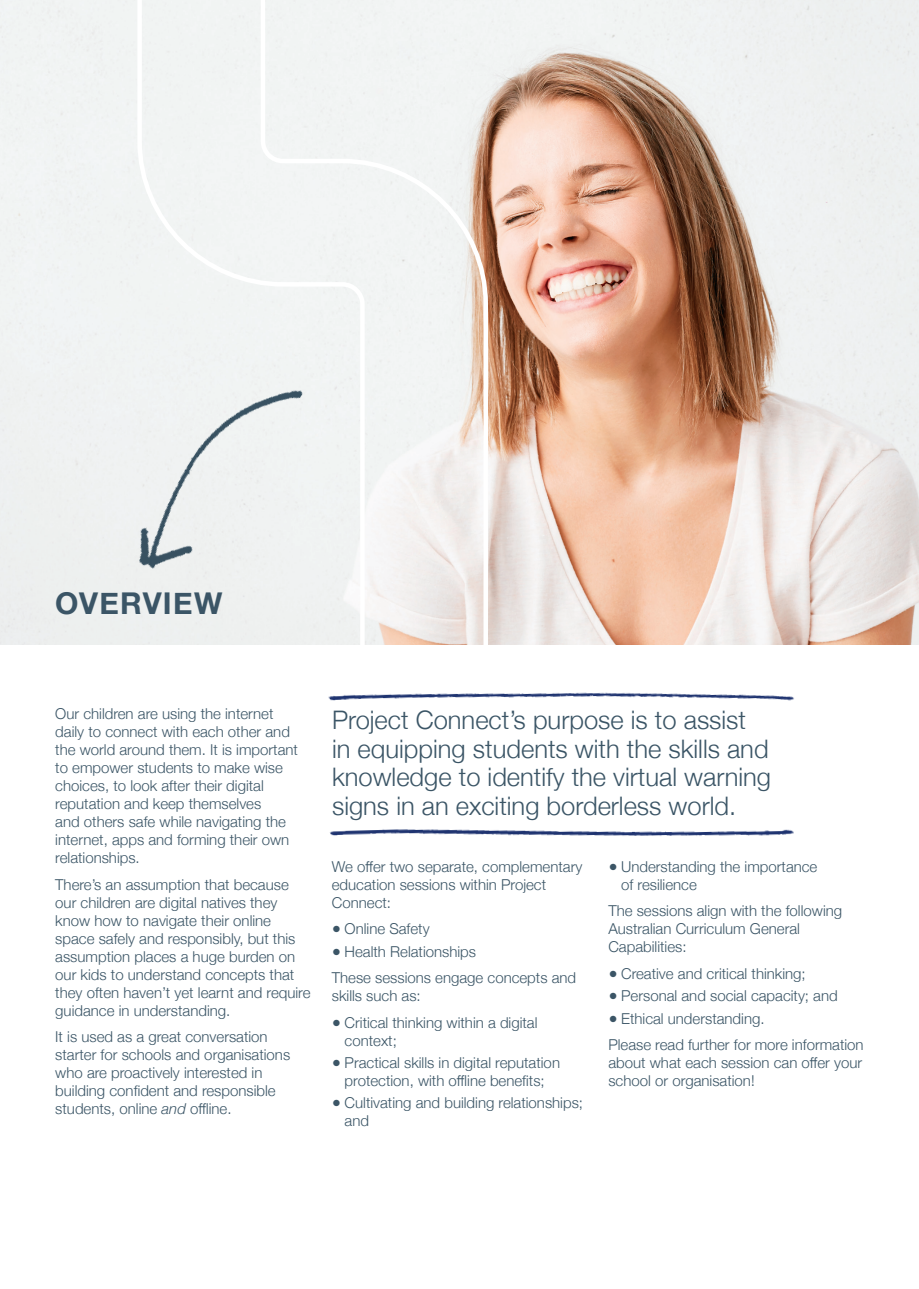
<style>
.page{position:relative;width:919px;height:1289px;background:#fff}
.page>*{position:absolute;margin:0;border:0;box-sizing:border-box;transform-origin:0 0}
.t1{font:700 30px "Helvetica Neue";letter-spacing:.045em;color:#3b5566}
.t2{font:300 25.5px/28.5px "Helvetica Neue";color:#3b5566}
.t3{font:300 15px/18px "Helvetica Neue";color:#3b5566}
.s1{font-style:italic}
</style>
<div class="page">
<img style="left:589px;top:0;width:329px;height:644px">
<svg style="left:0;top:0;width:589px;height:645px"></svg>
<img style="left:329px;top:829px;width:465px;height:7px">
<img style="left:328px;top:692px;width:466px;height:9px">
<div style="left:87px;top:317px;width:245px;height:295px;background:#f0f2f2"></div>
<p class="t1" style="left:55px;top:580px;width:168px">OVERVIEW</p>
<p class="t3" style="left:55px;top:703px;width:244px">Our children are using the internet daily to connect with each other and the world around them. It is important to empower students to make wise choices, to look after their digital reputation and keep themselves<br>and others safe while navigating the internet, apps and forming their own relationships.</p>
<p class="t3" style="left:55px;top:874px;width:257px">There’s an assumption that because our children are digital natives they know how to navigate their online space safely and responsibly, but this assumption places a huge burden on our kids to understand concepts that they often haven’t yet learnt and require guidance in understanding.</p>
<p class="t3" style="left:55px;top:1026px;width:236px">It is used as a great conversation starter for schools and organisations who are proactively interested in building confident and responsible students, online <span class="s1">and</span> offline.</p>
<p class="t2" style="left:332px;top:704px;width:440px">Project Connect’s purpose is to assist<br>in equipping students with the skills and knowledge to identify the virtual warning signs in an exciting borderless world.</p>
<p class="t3" style="left:332px;top:856px;width:252px">We offer two separate, complementary education sessions within Project<br>Connect:</p>
<p class="t3" style="left:332px;top:919px;width:99px">● Online Safety</p>
<p class="t3" style="left:332px;top:941px;width:146px">● Health Relationships</p>
<p class="t3" style="left:332px;top:967px;width:246px">These sessions engage concepts and skills such as:</p>
<p class="t3" style="left:344px;top:1012px;width:194px;text-indent:-13px">● Critical thinking within a digital context;</p>
<p class="t3" style="left:332px;top:1052px;width:230px;text-align:center">● Practical skills in digital reputation protection, with offline benefits;</p>
<p class="t3" style="left:344px;top:1092px;width:240px;text-indent:-13px">● Cultivating and building relationships; and</p>
<p class="t3" style="left:621px;top:856px;width:198px;text-indent:-13px">● Understanding the importance of resilience</p>
<p class="t3" style="left:608px;top:901px;width:235px">The sessions align with the following<br>Australian Curriculum General<br>Capabilities:</p>
<p class="t3" style="left:608px;top:963px;width:199px">● Creative and critical thinking;</p>
<p class="t3" style="left:608px;top:985px;width:231px">● Personal and social capacity; and</p>
<p class="t3" style="left:608px;top:1008px;width:158px">● Ethical understanding.</p>
<p class="t3" style="left:608px;top:1034px;width:257px;text-align:justify">Please read further for more information about what each session can offer your school or organisation!</p>
</div>
